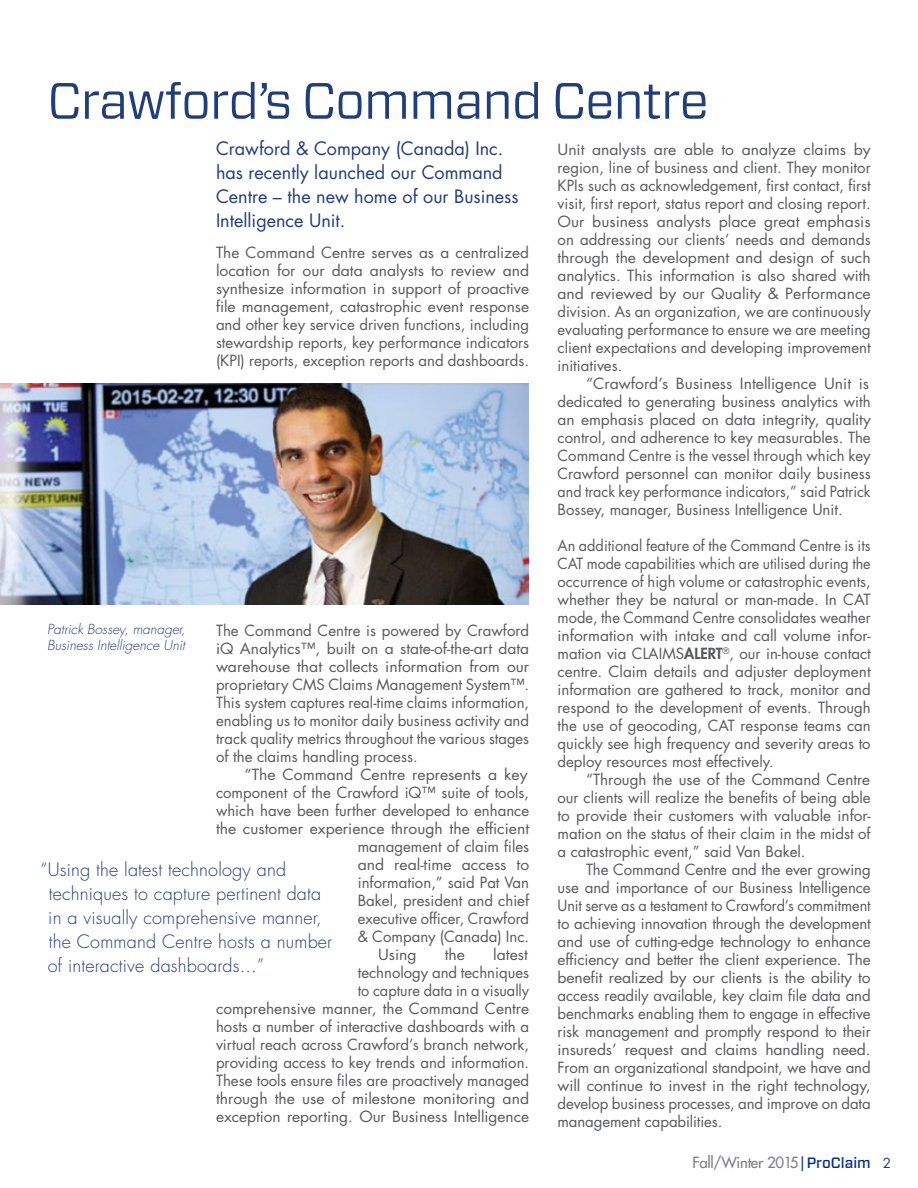
<style>
.page{position:relative;width:918px;height:1188px;background:#fff}
.page>*{position:absolute;margin:0;border:0;box-sizing:border-box;transform-origin:0 0}
.t1{font:51px "Forza";letter-spacing:-.02em;color:#203d7c}
.t2{font:300 18px/24px "Futura Std";letter-spacing:.01em;color:#203d7c}
.t3{font:18px/24px "Futura Std";color:#203d7c}
.t4{font:15px/18px "Futura Std";color:#58595b;text-align:justify}
.t5{font:15px/18px "Futura Std";color:#58595b;text-align:justify;scale:1.05 1}
.t6{font:500 15px "Futura Std";letter-spacing:-.02em;color:#807f83}
.t7{font:italic 300 13.5px/16.2px "Futura Std";color:#203d7c}
.s1{font-weight:800}
.s2{font-weight:400;color:#002f87}
.s3{font-family:"Forza";color:#002f87}
.s4{font-weight:400;font-size:13.5px;color:#203d7c}
</style>
<div class="page">
<img style="left:0;top:383px;width:528px;height:221px">
<h1 class="t1" style="left:47px;top:66px;width:663px">Crawford’s Command Centre</h1>
<p class="t3" style="left:216px;top:136px;width:304px">Crawford &amp; Company (Canada) Inc. has recently launched our Command<br>Centre – the new home of our Business<br>Intelligence Unit.</p>
<p class="t4" style="left:216px;top:244px;width:315px">The Command Centre serves as a centralized location for our data analysts to review and synthesize information in support of proactive file management, catastrophic event response and other key service driven functions, including stewardship reports, key performance indicators (KPI) reports, exception reports and dashboards.</p>
<p class="t7" style="left:47px;top:621px;width:140px">Patrick Bossey, manager,<br>Business Intelligence Unit</p>
<p class="t4" style="left:216px;top:622px;width:315px">The Command Centre is powered by Crawford iQ Analytics™, built on a state-of-the-art data warehouse that collects information from our proprietary CMS Claims Management System™.<br>This system captures real-time claims information, enabling us to monitor daily business activity and track quality metrics throughout the various stages of the claims handling process.</p>
<p class="t5" style="left:245px;top:766px;width:271px">“The Command Centre represents a key</p>
<p class="t4" style="left:216px;top:784px;width:315px">component of the Crawford iQ™ suite of tools,</p>
<p class="t4" style="left:216px;top:802px;width:315px">which have been further developed to enhance</p>
<p class="t5" style="left:216px;top:820px;width:300px">the customer experience through the efficient</p>
<p class="t4" style="left:358px;top:838px;width:173px">management of claim files</p>
<p class="t5" style="left:358px;top:856px;width:165px">and real-time access to</p>
<p class="t4" style="left:358px;top:874px;width:173px">information,” said Pat Van</p>
<p class="t4" style="left:358px;top:892px;width:173px">Bakel, president and chief</p>
<p class="t4" style="left:358px;top:910px;width:173px">executive officer, Crawford</p>
<p class="t4" style="left:358px;top:928px;width:173px">&amp; Company (Canada) Inc.</p>
<p class="t5" style="left:378px;top:946px;width:38px">Using</p>
<p class="t5" style="left:445px;top:946px;width:21px">the</p>
<p class="t2" style="left:48px;top:858px;width:286px;text-indent:-7px">“Using the latest technology and techniques to capture pertinent data in a visually comprehensive manner, the Command Centre hosts a number of interactive dashboards...”</p>
<p class="t5" style="left:216px;top:946px;width:300px;text-align:right">latest<br>technology and techniques<br>to capture data in a visually<br>comprehensive manner, the Command Centre hosts a number of interactive dashboards with a virtual reach across Crawford’s branch network, providing access to key trends and information.<br>These tools ensure files are proactively managed through the use of milestone monitoring and exception reporting. Our Business Intelligence</p>
<p class="t5" style="left:558px;top:140px;width:300px">Unit analysts are able to analyze claims by region, line of business and client. They monitor KPIs such as acknowledgement, first contact, first visit, first report, status report and closing report.<br>Our business analysts place great emphasis on addressing our clients’ needs and demands through the development and design of such analytics. This information is also shared with and reviewed by our Quality &amp; Performance division. As an organization, we are continuously evaluating performance to ensure we are meeting client expectations and developing improvement initiatives.</p>
<p class="t5" style="left:558px;top:374px;width:300px;text-indent:29px">“Crawford’s Business Intelligence Unit is dedicated to generating business analytics with an emphasis placed on data integrity, quality control, and adherence to key measurables. The Command Centre is the vessel through which key Crawford personnel can monitor daily business and track key performance indicators,” said Patrick Bossey, manager, Business Intelligence Unit.</p>
<p class="t4" style="left:558px;top:536px;width:315px">An additional feature of the Command Centre is its CAT mode capabilities which are utilised during the occurrence of high volume or catastrophic events, whether they be natural or man-made. In CAT mode, the Command Centre consolidates weather information with intake and call volume infor&shy;mation via CLAIMS<span class="s1">ALERT</span><sup>®</sup>, our in-house contact centre. Claim details and adjuster deployment information are gathered to track, monitor and respond to the development of events. Through the use of geocoding, CAT response teams can quickly see high frequency and severity areas to deploy resources most effectively.</p>
<p class="t4" style="left:558px;top:770px;width:315px;text-indent:28px">“Through the use of the Command Centre our clients will realize the benefits of being able to provide their customers with valuable infor&shy;mation on the status of their claim in the midst of a catastrophic event,” said Van Bakel.</p>
<p class="t4" style="left:558px;top:860px;width:315px;text-indent:28px">The Command Centre and the ever growing use and importance of our Business Intelligence Unit serve as a testament to Crawford’s commitment to achieving innovation through the development and use of cutting-edge technology to enhance efficiency and better the client experience. The benefit realized by our clients is the ability to access readily available, key claim file data and benchmarks enabling them to engage in effective risk management and promptly respond to their insureds’ request and claims handling need.<br>From an organizational standpoint, we have and will continue to invest in the right technology, develop business processes, and improve on data management capabilities.</p>
<p class="t6" style="left:693px;top:1153px;width:200px">Fall/Winter 2015<span class="s2">|</span><span class="s3">ProClaim</span> <span class="s4">2</span></p>
</div>
